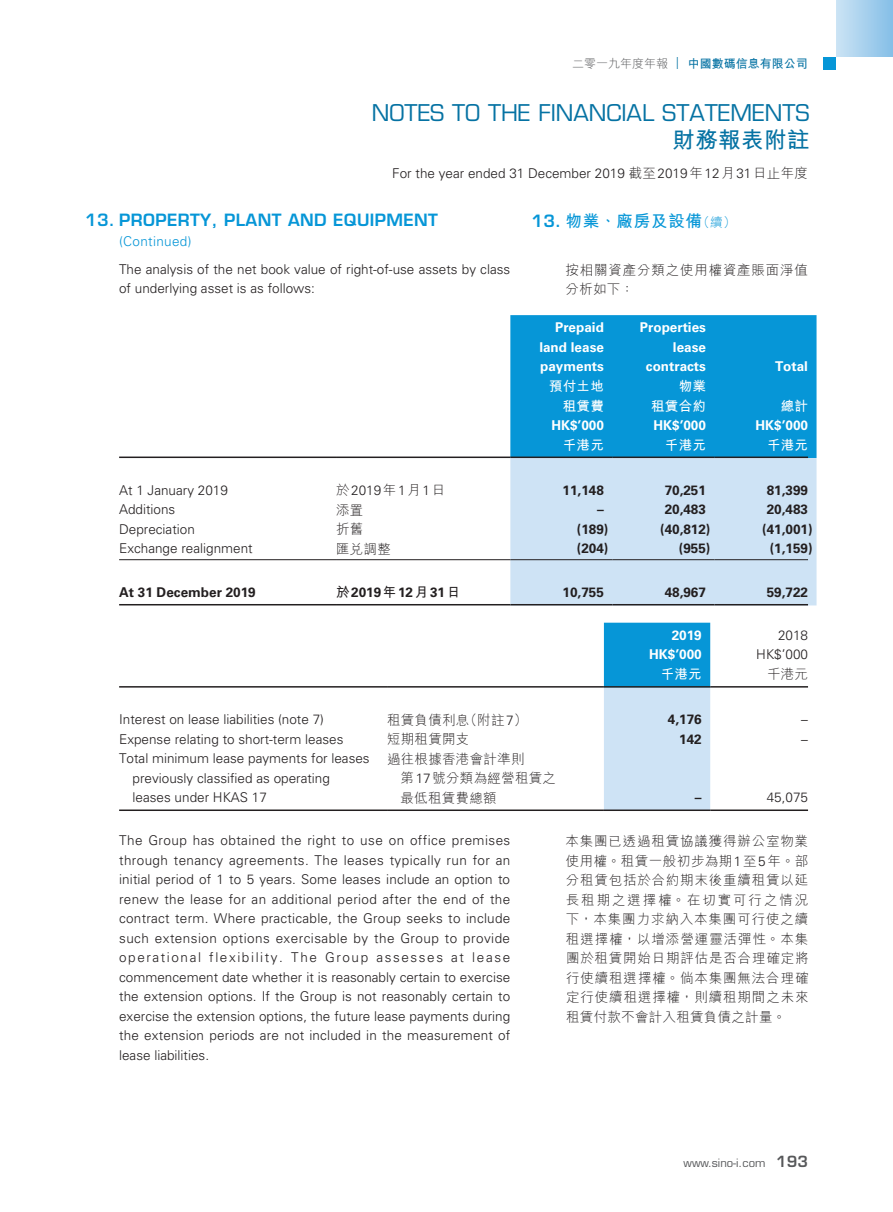
<style>
.page{position:relative;width:893px;height:1212px;background:#fff}
.page>*{position:absolute;margin:0;border:0;box-sizing:border-box;transform-origin:0 0}
.t1{font:22.5px "Eurostile LT Std";color:#0572a3}
.t2{font:700 22.5px "M Hei HK";letter-spacing:.02em;color:#0572a3}
.t3{font:600 16.5px "Eurostile LT Std";letter-spacing:.025em;color:#0696d7}
.t4{font:700 16.5px "M Hei HK";letter-spacing:.045em;color:#0696d7}
.t5{font:300 13.5px/19.5px "Univers LT Std";color:#231f20}
.t6{font:300 13.5px/19.5px "M Hei HK";letter-spacing:.02em;color:#231f20}
.t7{font:700 13.5px "Univers LT Std";color:#231f20}
.t8{font:700 13.5px/19.5px "Univers LT Std";color:#fff;text-align:justify}
.t9{font:700 13.5px/19.5px "M Hei HK";letter-spacing:.02em;color:#fff;text-align:right}
.t10{font:300 13.5px/19.5px "M Hei HK";letter-spacing:.06em;color:#231f20}
.t11{font:300 13.5px "Univers LT Std";letter-spacing:.025em;color:#0696d7}
.t12{font:700 12px "M Hei HK";color:#0572a3}
.t13{font:11.25px "Eurostile LT Std";color:#57585a}
.s1{font-weight:300;color:#57585a}
.s2{font-family:"M Hei HK"}
.s3{font-family:"Eurostile LT Std";font-weight:600}
.s4{font-weight:300;font-size:12.75px}
.s5{font-family:"Univers LT Std"}
.s6{font-weight:600;font-size:15px}
</style>
<div class="page">
<div style="left:836px;top:0;width:57px;height:57px;background:linear-gradient(to right,#cce4f5,#85bfe7)"></div>
<div style="left:823px;top:57px;width:13px;height:13px;background:#0696d7"></div>
<div style="left:510px;top:315px;width:306px;height:143px;background:#0696d7"></div>
<div style="left:510px;top:458px;width:306px;height:147px;background:#cee3f5"></div>
<hr style="left:119px;top:456px;width:217px;height:2px;background:#231f20">
<hr style="left:336px;top:456px;width:174px;height:2px;background:#231f20">
<hr style="left:510px;top:456px;width:102px;height:2px;background:#231f20">
<hr style="left:612px;top:456px;width:102px;height:2px;background:#231f20">
<hr style="left:714px;top:456px;width:94px;height:2px;background:#231f20">
<hr style="left:119px;top:559px;width:217px;height:1px;background:#231f20">
<hr style="left:336px;top:559px;width:174px;height:1px;background:#231f20">
<hr style="left:510px;top:559px;width:102px;height:1px;background:#231f20">
<hr style="left:612px;top:559px;width:102px;height:1px;background:#231f20">
<hr style="left:714px;top:559px;width:94px;height:1px;background:#231f20">
<hr style="left:119px;top:604px;width:217px;height:1px;background:#231f20">
<hr style="left:336px;top:604px;width:174px;height:1px;background:#231f20">
<hr style="left:510px;top:604px;width:102px;height:1px;background:#231f20">
<hr style="left:612px;top:604px;width:102px;height:1px;background:#231f20">
<hr style="left:714px;top:604px;width:94px;height:1px;background:#231f20">
<svg style="left:604px;top:623px;width:106px;height:186px;background:#89c8ea"></svg>
<hr style="left:119px;top:686px;width:268px;height:1px;background:#231f20">
<hr style="left:387px;top:686px;width:217px;height:1px;background:#231f20">
<hr style="left:604px;top:686px;width:106px;height:1px;background:#231f20">
<hr style="left:710px;top:686px;width:98px;height:1px;background:#231f20">
<hr style="left:119px;top:809px;width:268px;height:2px;background:#231f20">
<hr style="left:387px;top:809px;width:217px;height:2px;background:#231f20">
<hr style="left:604px;top:809px;width:106px;height:2px;background:#231f20">
<hr style="left:710px;top:809px;width:98px;height:2px;background:#231f20">
<p class="t12" style="left:572px;top:55px;width:237px"><span class="s1">二零一九年度年報</span> <sup>|</sup> 中國數碼信息有限公司</p>
<h1 class="t1" style="left:372px;top:99px;width:439px">NOTES TO THE FINANCIAL STATEMENTS</h1>
<h1 class="t2" style="left:672px;top:123px;width:139px">財務報表附註</h1>
<p class="t5" style="left:392px;top:163px;width:417px">For the year ended 31 December 2019 <span class="s2">截至</span>2019<span class="s2">年</span>12<span class="s2">月</span>31<span class="s2">日止年度</span></p>
<p class="t3" style="left:85px;top:210px;width:42px">13. PROPERTY</p>
<p class="t3" style="left:212px;top:210px;width:158px">, PLANT AND EQUIPME</p>
<p class="t3" style="left:414px;top:210px;width:25px">NT</p>
<p class="t11" style="left:119px;top:233px;width:74px">(Continued)</p>
<p class="t5" style="left:119px;top:259px;width:393px">The analysis of the net book value of right-of-use assets by class of underlying asset is as follows:</p>
<p class="t4" style="left:531px;top:209px;width:206px"><span class="s3">13.</span> 物業、廠房及設備<span class="s4">（續）</span></p>
<p class="t10" style="left:565px;top:260px;width:244px">按相關資產分類之使用權資產賬面淨值分析如下：</p>
<p class="t8" style="left:539px;top:318px;width:66px;text-indent:16px">Prepaid land lease payments</p>
<p class="t8" style="left:640px;top:318px;width:68px;text-align:right">Properties lease contracts</p>
<p class="t9" style="left:549px;top:375px;width:56px">預付土地租賃費</p>
<p class="t9" style="left:651px;top:375px;width:56px">物業<br>租賃合約</p>
<p class="t8" style="left:775px;top:357px;width:35px">Total</p>
<p class="t9" style="left:781px;top:395px;width:29px">總計</p>
<p class="t8" style="left:551px;top:415px;width:54px">HK$’000</p>
<p class="t8" style="left:653px;top:415px;width:54px">HK$’000</p>
<p class="t8" style="left:755px;top:415px;width:54px">HK$’000</p>
<p class="t9" style="left:563px;top:434px;width:43px">千港元</p>
<p class="t9" style="left:665px;top:434px;width:43px">千港元</p>
<p class="t9" style="left:767px;top:434px;width:43px">千港元</p>
<p class="t5" style="left:119px;top:480px;width:110px">At 1 January 2019</p>
<p class="t5" style="left:336px;top:481px;width:111px"><span class="s2">於</span>2019<span class="s2">年</span>1<span class="s2">月</span>1<span class="s2">日</span></p>
<p class="t7" style="left:563px;top:482px;width:43px">11,148</p>
<p class="t7" style="left:665px;top:482px;width:43px">70,251</p>
<p class="t7" style="left:767px;top:482px;width:43px">81,399</p>
<p class="t5" style="left:119px;top:500px;width:58px">Additions</p>
<p class="t6" style="left:336px;top:500px;width:29px">添置</p>
<p class="t7" style="left:597px;top:502px;width:8px">–</p>
<p class="t7" style="left:665px;top:502px;width:43px">20,483</p>
<p class="t7" style="left:767px;top:502px;width:43px">20,483</p>
<p class="t5" style="left:119px;top:519px;width:77px">Depreciation</p>
<p class="t6" style="left:336px;top:519px;width:29px">折舊</p>
<p class="t7" style="left:577px;top:521px;width:33px">(189)</p>
<p class="t7" style="left:660px;top:521px;width:52px">(40,812)</p>
<p class="t7" style="left:762px;top:521px;width:52px">(41,001)</p>
<p class="t5" style="left:119px;top:539px;width:135px">Exchange realignment</p>
<p class="t6" style="left:336px;top:539px;width:56px">匯兌調整</p>
<p class="t7" style="left:577px;top:540px;width:33px">(204)</p>
<p class="t7" style="left:679px;top:540px;width:33px">(955)</p>
<p class="t7" style="left:770px;top:540px;width:44px">(1,159)</p>
<p class="t7" style="left:119px;top:584px;width:138px">At 31 December 2019</p>
<p class="t7" style="left:336px;top:585px;width:126px"><span class="s2">於</span>2019<span class="s2">年</span>12<span class="s2">月</span>31<span class="s2">日</span></p>
<p class="t7" style="left:563px;top:584px;width:43px">10,755</p>
<p class="t7" style="left:665px;top:584px;width:43px">48,967</p>
<p class="t7" style="left:767px;top:584px;width:43px">59,722</p>
<p class="t8" style="left:672px;top:625px;width:32px">2019</p>
<p class="t5" style="left:778px;top:625px;width:32px">2018</p>
<p class="t8" style="left:649px;top:645px;width:54px">HK$’000</p>
<p class="t5" style="left:756px;top:645px;width:53px">HK$’000</p>
<p class="t9" style="left:661px;top:663px;width:43px">千港元</p>
<p class="t6" style="left:767px;top:664px;width:43px">千港元</p>
<p class="t5" style="left:119px;top:710px;width:206px">Interest on lease liabilities (note 7)</p>
<p class="t6" style="left:387px;top:710px;width:142px">租賃負債利息（附註<span class="s5">7</span>）</p>
<p class="t7" style="left:668px;top:712px;width:35px">4,176</p>
<p class="t5" style="left:801px;top:710px;width:8px">–</p>
<p class="t5" style="left:119px;top:729px;width:226px">Expense relating to short-term leases</p>
<p class="t6" style="left:387px;top:729px;width:84px">短期租賃開支</p>
<p class="t7" style="left:679px;top:731px;width:24px">142</p>
<p class="t5" style="left:801px;top:729px;width:8px">–</p>
<p class="t5" style="left:133px;top:749px;width:239px;text-indent:-13px">Total minimum lease payments for leases previously classified as operating leases under HKAS 17</p>
<p class="t6" style="left:401px;top:749px;width:157px;text-indent:-13px">過往根據香港會計準則第<span class="s5">17</span>號分類為經營租賃之最低租賃費總額</p>
<p class="t7" style="left:695px;top:789px;width:8px">–</p>
<p class="t5" style="left:767px;top:788px;width:43px">45,075</p>
<p class="t5" style="left:119px;top:831px;width:393px;text-align:justify">The Group has obtained the right to use on office premises through tenancy agreements. The leases typically run for an initial period of 1 to 5 years. Some leases include an option to renew the lease for an additional period after the end of the contract term. Where practicable, the Group seeks to include such extension options exercisable by the Group to provide operational flexibility. The Group assesses at lease commencement date whether it is reasonably certain to exercise the extension options. If the Group is not reasonably certain to exercise the extension options, the future lease payments during the extension periods are not included in the measurement of lease liabilities.</p>
<p class="t6" style="left:566px;top:831px;width:244px;text-align:justify">本集團已透過租賃協議獲得辦公室物業使用權。租賃一般初步為期<span class="s5">1</span>至<span class="s5">5</span>年。部分租賃包括於合約期末後重續租賃以延長租期之選擇權。在切實可行之情況下，本集團力求納入本集團可行使之續租選擇權，以增添營運靈活彈性。本集團於租賃開始日期評估是否合理確定將行使續租選擇權。倘本集團無法合理確定行使續租選擇權，則續租期間之未來租賃付款不會計入租賃負債之計量。</p>
<p class="t13" style="left:683px;top:1156px;width:126px">www.sino-i.com <span class="s6">193</span></p>
</div>
